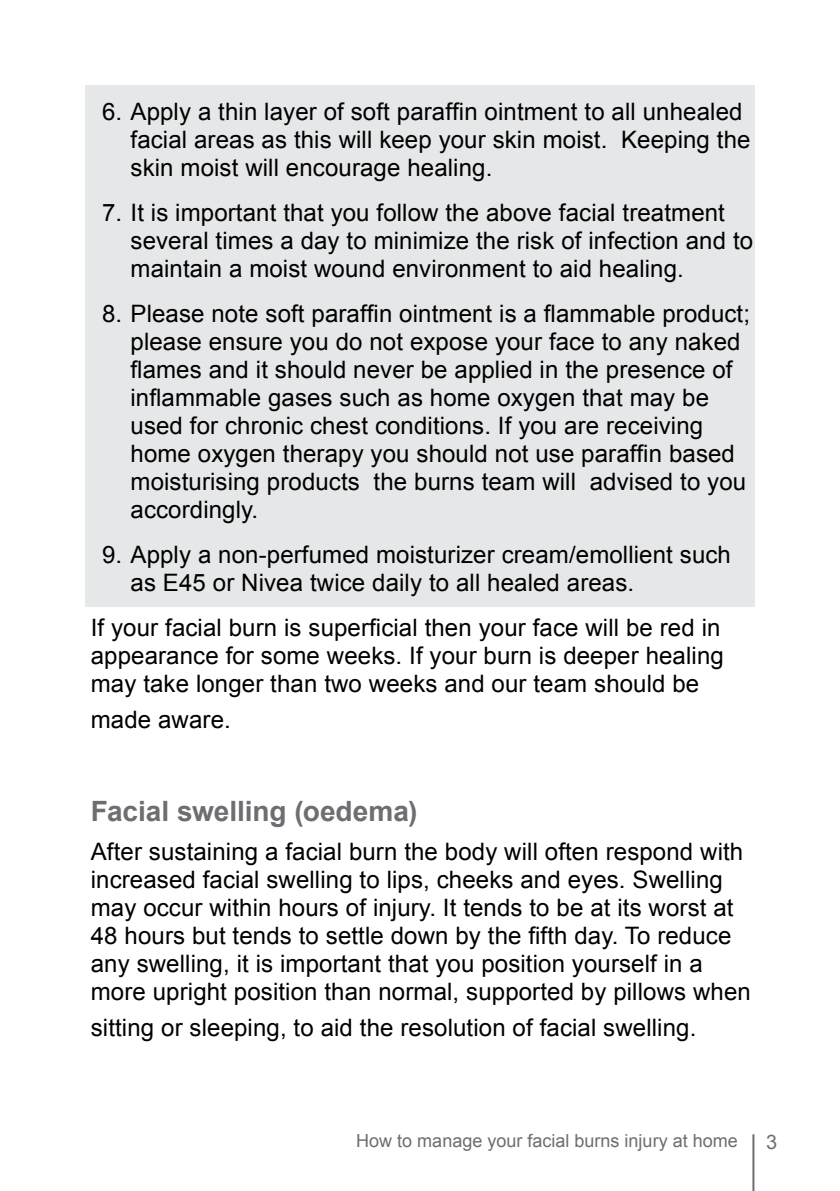
<style>
.page{position:relative;width:840px;height:1191px;background:#fff}
.page>*{position:absolute;margin:0;border:0;box-sizing:border-box;transform-origin:0 0}
.t1{font:700 28px "Arial";color:#6d6e71}
.t2{font:24px/28px "Arial";letter-spacing:.005em;color:#000}
.t3{font:20px "Arial";color:#6d6e71}
.t4{font:18px "Arial";color:#6d6e71}
</style>
<div class="page">
<div style="left:85px;top:85px;width:669px;height:522px;background:#e6e7e8"></div>
<hr style="left:752px;top:1134px;width:2px;height:57px;background:#6d6e71">
<p class="t2" style="left:130px;top:97px;width:621px;text-indent:-28px">6. Apply a thin layer of soft paraffin ointment to all unhealed facial areas as this will keep your skin moist. Keeping the skin moist will encourage healing.</p>
<p class="t2" style="left:130px;top:198px;width:623px;text-indent:-28px">7. It is important that you follow the above facial treatment several times a day to minimize the risk of infection and to maintain a moist wound environment to aid healing.</p>
<p class="t2" style="left:130px;top:299px;width:620px;text-indent:-28px">8. Please note soft paraffin ointment is a flammable product; please ensure you do not expose your face to any naked flames and it should never be applied in the presence of inflammable gases such as home oxygen that may be used for chronic chest conditions. If you are receiving home oxygen therapy you should not use paraffin based moisturising products the burns team will advised to you accordingly.</p>
<p class="t2" style="left:130px;top:540px;width:601px;text-indent:-28px">9. Apply a non-perfumed moisturizer cream/emollient such as E45 or Nivea twice daily to all healed areas.</p>
<p class="t2" style="left:91px;top:613px;width:634px">If your facial burn is superficial then your face will be red in appearance for some weeks. If your burn is deeper healing may take longer than two weeks and our team should be</p>
<p class="t2" style="left:91px;top:705px;width:141px">made aware.</p>
<p class="t1" style="left:91px;top:792px;width:328px">Facial swelling (oedema)</p>
<p class="t2" style="left:91px;top:837px;width:661px">After sustaining a facial burn the body will often respond with increased facial swelling to lips, cheeks and eyes. Swelling may occur within hours of injury. It tends to be at its worst at 48 hours but tends to settle down by the fifth day. To reduce any swelling, it is important that you position yourself in a more upright position than normal, supported by pillows when</p>
<p class="t2" style="left:91px;top:1013px;width:606px">sitting or sleeping, to aid the resolution of facial swelling.</p>
<p class="t4" style="left:356px;top:1129px;width:383px">How to manage your facial burns injury at home</p>
<p class="t3" style="left:765px;top:1128px;width:13px">3</p>
</div>
